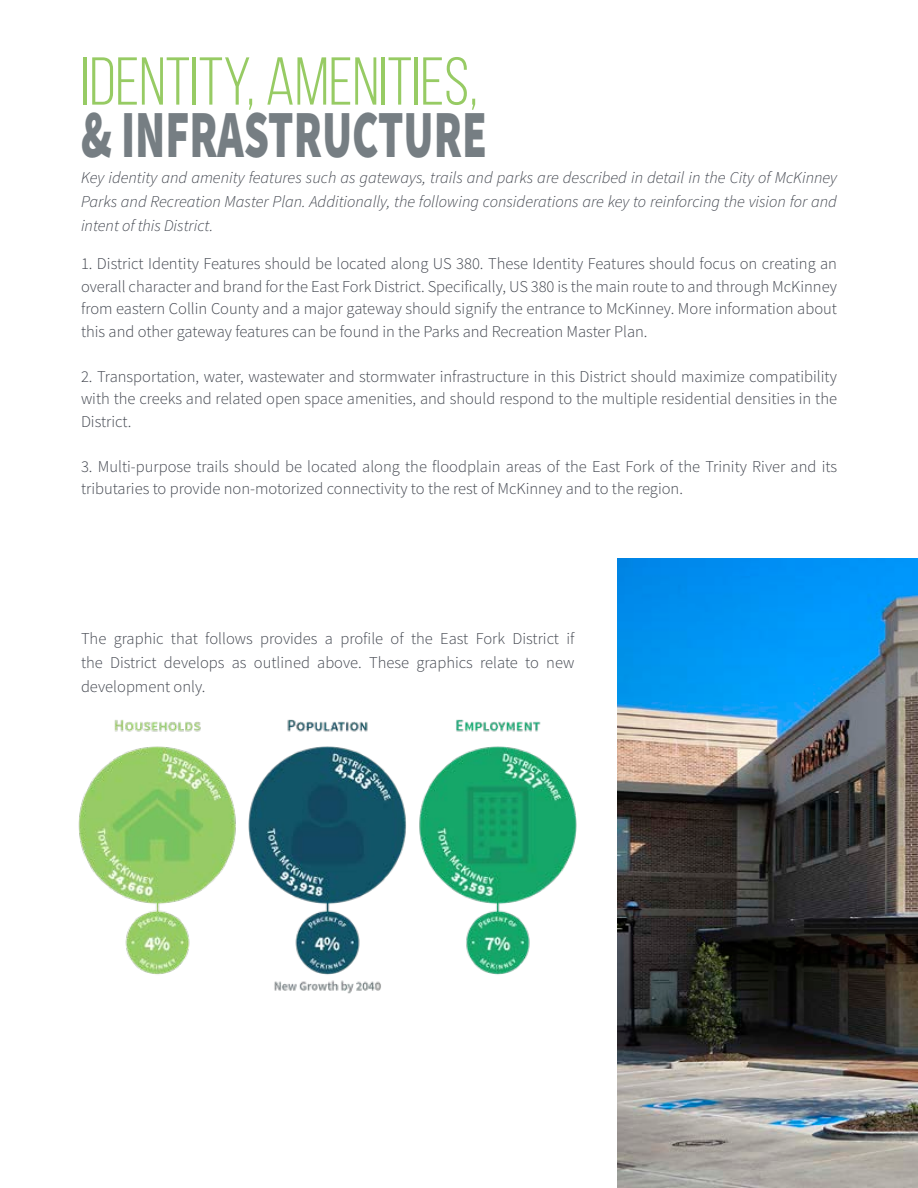
<style>
.page{position:relative;width:918px;height:1188px;background:#fff}
.page>*{position:absolute;margin:0;border:0;box-sizing:border-box;transform-origin:0 0}
.t1{font:67.5px "Bebas Neue";color:#97cb64}
.t2{font:900 67.5px "Source Sans Pro";color:#767e83;scale:.67 1}
.t3{font:300 16.5px/22.5px "Source Sans Pro";color:#42464f;text-align:justify}
.t4{font:italic 300 16.5px/24px "Source Sans Pro";color:#42464f;text-align:justify}
</style>
<div class="page">
<img style="left:78px;top:719px;width:499px;height:275px">
<img style="left:618px;top:558px;width:300px;height:630px">
<p class="t1" style="left:81px;top:45px;width:398px">IDENTITY, AMENITIES,</p>
<p class="t2" style="left:81px;top:88px;width:608px">&amp; INFRASTRUCTURE</p>
<p class="t4" style="left:81px;top:166px;width:758px">Key identity and amenity features such as gateways, trails and parks are described in detail in the City of McKinney Parks and Recreation Master Plan. Additionally, the following considerations are key to reinforcing the vision for and intent of this District.</p>
<p class="t3" style="left:81px;top:252px;width:758px">1. District Identity Features should be located along US 380. These Identity Features should focus on creating an overall character and brand for the East Fork District. Specifically, US 380 is the main route to and through McKinney from eastern Collin County and a major gateway should signify the entrance to McKinney. More information about this and other gateway features can be found in the Parks and Recreation Master Plan.</p>
<p class="t3" style="left:81px;top:365px;width:758px">2. Transportation, water, wastewater and stormwater infrastructure in this District should maximize compatibility with the creeks and related open space amenities, and should respond to the multiple residential densities in the District.</p>
<p class="t3" style="left:81px;top:455px;width:758px">3. Multi-purpose trails should be located along the floodplain areas of the East Fork of the Trinity River and its tributaries to provide non-motorized connectivity to the rest of McKinney and to the region.</p>
<p class="t3" style="left:81px;top:626px;width:495px;line-height:24px">The graphic that follows provides a profile of the East Fork District if the District develops as outlined above. These graphics relate to new development only.</p>
</div>
